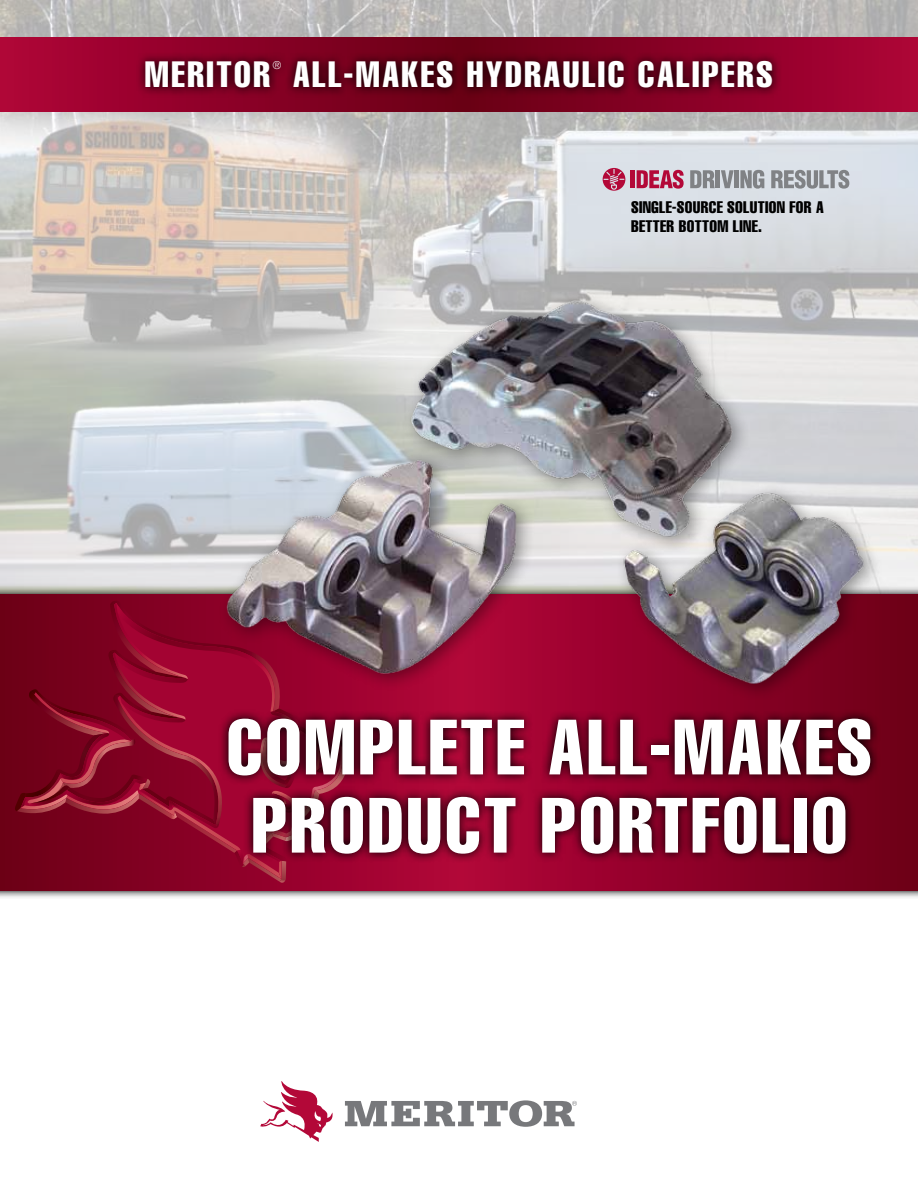
<style>
.page{position:relative;width:918px;height:1188px;background:#fff}
.page>*{position:absolute;margin:0;border:0;box-sizing:border-box;transform-origin:0 0}
.t1{font:extra-condensed 76.8px/78.2px "Helvetica";letter-spacing:.04em;color:#fff;text-align:center}
.t2{font:extra-condensed 36px "Helvetica";letter-spacing:.07em;color:#fff}
.t3{font:extra-condensed 16.5px/19.5px "Helvetica";letter-spacing:.02em;color:#000}
.t4{font:300 condensed 10.5px "Helvetica";color:#fff}
</style>
<div class="page">
<svg style="left:260px;top:1081px;width:73px;height:61px"></svg>
<svg style="left:345px;top:1100px;width:232px;height:27px"></svg>
<img style="left:0;top:0;width:918px;height:586px">
<svg style="left:0;top:586px;width:918px;height:312px;background:#bdbebb"></svg>
<svg style="left:0;top:594px;width:918px;height:297px;background:#820021"></svg>
<svg style="left:0;top:37px;width:918px;height:74px;background:#93012a"></svg>
<svg style="left:14px;top:601px;width:340px;height:283px;background:#860625"></svg>
<svg style="left:136px;top:52px;width:646px;height:46px;background:#5b0017"></svg>
<svg style="left:218px;top:709px;width:663px;height:154px;background:#5d011b"></svg>
<img style="left:211px;top:287px;width:669px;height:425px">
<svg style="left:603px;top:168px;width:22px;height:23px"></svg>
<hr style="left:631px;top:170px;width:4px;height:18px;background:#b30838">
<svg style="left:637px;top:170px;width:47px;height:19px"></svg>
<svg style="left:690px;top:170px;width:25px;height:18px"></svg>
<hr style="left:716px;top:170px;width:4px;height:18px;background:#808285">
<svg style="left:721px;top:170px;width:13px;height:18px"></svg>
<hr style="left:735px;top:170px;width:4px;height:18px;background:#808285">
<svg style="left:740px;top:170px;width:24px;height:19px"></svg>
<svg style="left:771px;top:170px;width:79px;height:19px;background:#a3a6ab"></svg>
<h2 class="t2" style="left:145px;top:52px;width:127px">MERITOR</h2>
<p class="t4" style="left:273px;top:59px;width:10px">®</p>
<h2 class="t2" style="left:293px;top:52px;width:481px">ALL-MAKES HYDRAULIC CALIPERS</h2>
<p class="t3" style="left:631px;top:197px;width:194px">SINGLE-SOURCE SOLUTION FOR A<br>BETTER BOTTOM LINE.</p>
<h1 class="t1" style="left:227px;top:707px;width:647px">COMPLETE ALL-MAKES<br>PRODUCT PORTFOLIO</h1>
</div>
